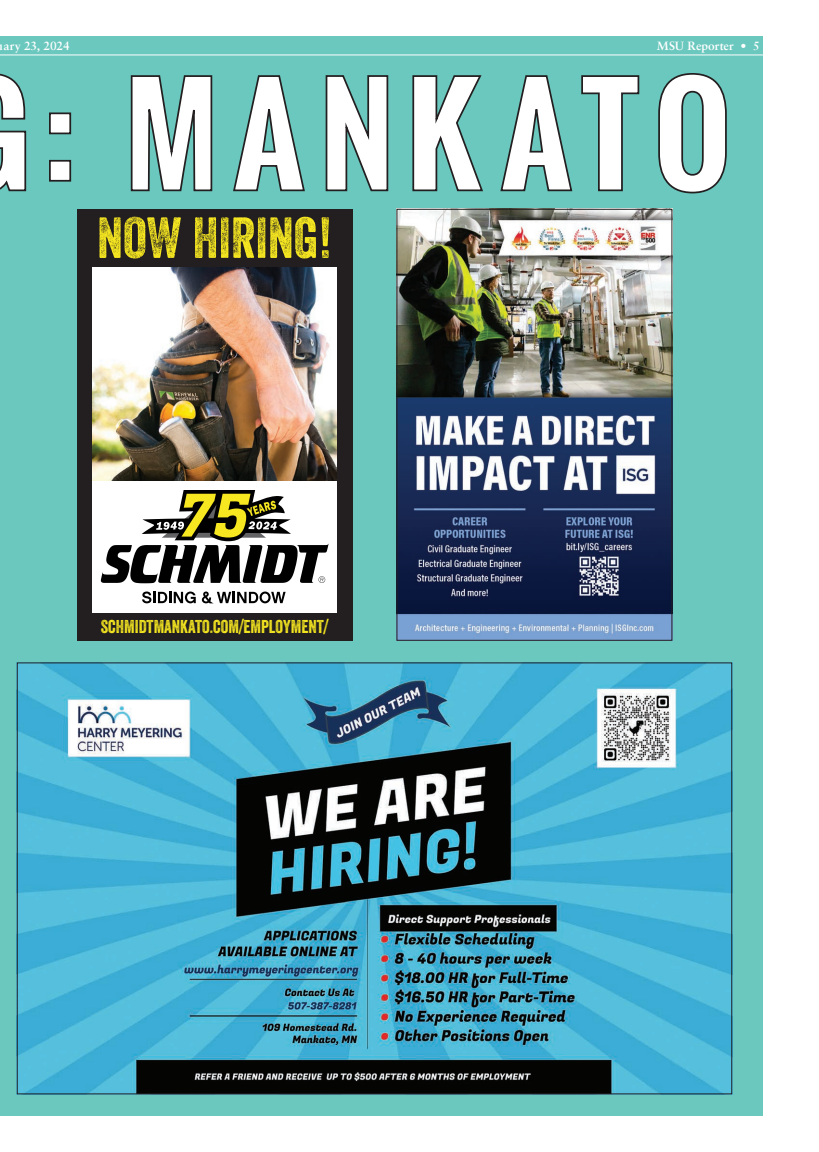
<style>
.page{position:relative;width:819px;height:1152px;background:#fff}
.page>*{position:absolute;margin:0;border:0;box-sizing:border-box;transform-origin:0 0}
.t1{font:56px "Veneer Two";color:#f6e720}
.t2{font:18px "Veneer Two";color:#f6e720}
.t3{font:700 12px "Sabon";color:#fff}
</style>
<div class="page">
<div style="left:0;top:36px;width:763px;height:1080px;background:#6bc8be"></div>
<hr style="left:0;top:55px;width:763px;height:1px;background:#fff">
<svg style="left:0;top:73px;width:727px;height:121px"></svg>
<div style="left:77px;top:209px;width:276px;height:432px;background:#231f20"></div>
<img style="left:93px;top:268px;width:244px;height:213px">
<div style="left:93px;top:481px;width:244px;height:132px;background:#fff"></div>
<svg style="left:142px;top:592px;width:54px;height:11px"></svg>
<svg style="left:202px;top:592px;width:84px;height:11px"></svg>
<svg style="left:101px;top:490px;width:228px;height:93px"></svg>
<img style="left:398px;top:211px;width:272px;height:428px">
<div style="left:396px;top:209px;width:276px;height:432px;border:1px solid #231f20"></div>
<img style="left:19px;top:664px;width:711px;height:428px">
<p class="t3" style="left:-3px;top:38px;width:75px">uary 23, 2024</p>
<p class="t3" style="left:657px;top:38px;width:104px">MSU Reporter • 5</p>
<p class="t1" style="left:97px;top:204px;width:237px">NOW HIRING!</p>
<p class="t2" style="left:101px;top:616px;width:229px">SCHMIDTMANKATO.COM/EMPLOYMENT/</p>
</div>
